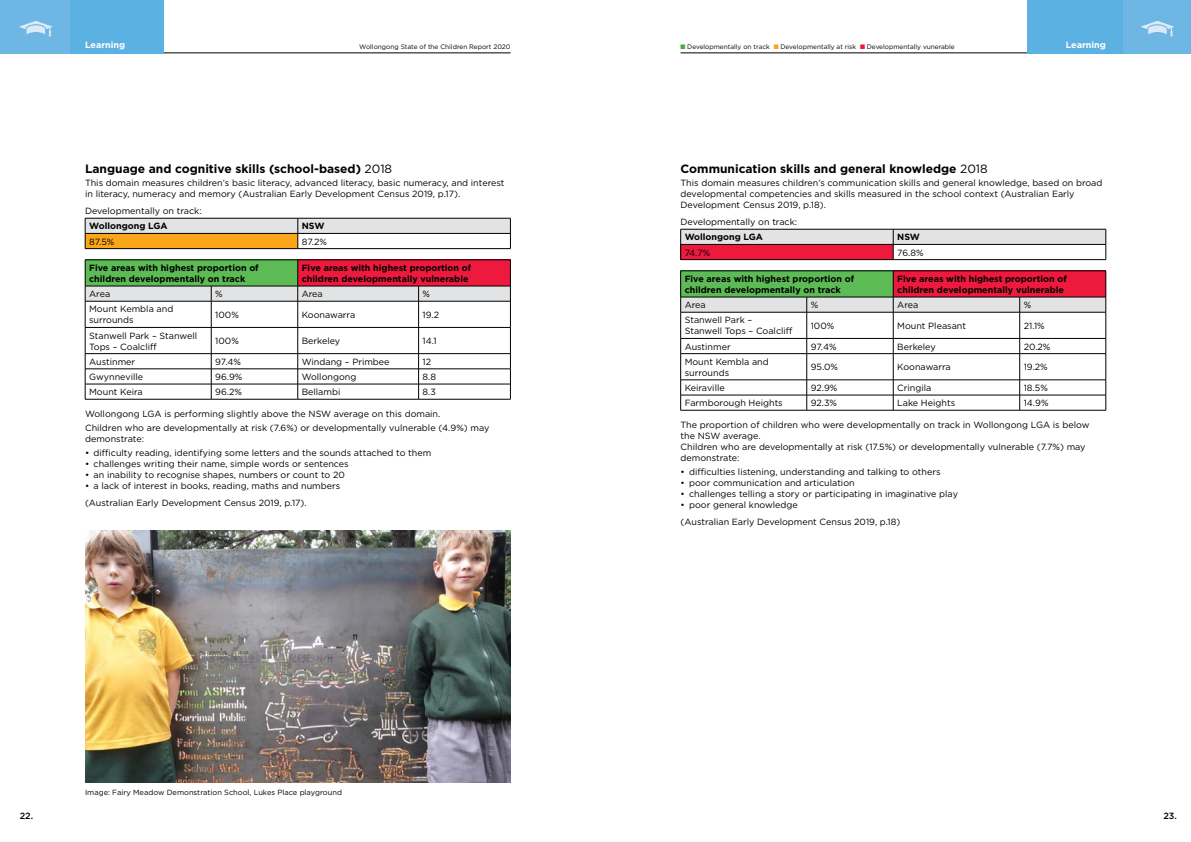
<style>
.page{position:relative;width:1191px;height:842px;background:#fff}
.page>*{position:absolute;margin:0;border:0;box-sizing:border-box;transform-origin:0 0}
.t1{font:700 12px "Gotham";color:#000}
.t2{font:9px/11px "Gotham";color:#000}
.t3{font:700 9px/11px "Gotham";color:#000}
.t4{font:700 9px "Gotham";color:#fff}
.t5{font:500 9px "Gotham";color:#000}
.t6{font:7.5px "Gotham";color:#000}
.t7{font:6.5px "Gotham";color:#000}
.s1{color:#49aa42}
.s2{color:#faa61a}
.s3{color:#ed1a3d}
.s4{font-weight:400}
</style>
<div class="page">
<svg style="left:85px;top:218px;width:426px;height:30px"></svg>
<hr style="left:85px;top:248px;width:213px;height:1px;background:#000">
<hr style="left:298px;top:248px;width:212px;height:1px;background:#000">
<svg style="left:85px;top:260px;width:426px;height:139px"></svg>
<hr style="left:85px;top:399px;width:126px;height:1px;background:#000">
<hr style="left:211px;top:399px;width:87px;height:1px;background:#000">
<hr style="left:298px;top:399px;width:120px;height:1px;background:#000">
<hr style="left:418px;top:399px;width:92px;height:1px;background:#000">
<svg style="left:680px;top:229px;width:426px;height:30px"></svg>
<hr style="left:680px;top:259px;width:213px;height:1px;background:#000">
<hr style="left:893px;top:259px;width:213px;height:1px;background:#000">
<svg style="left:680px;top:271px;width:426px;height:139px"></svg>
<hr style="left:680px;top:410px;width:126px;height:1px;background:#000">
<hr style="left:806px;top:410px;width:87px;height:1px;background:#000">
<hr style="left:893px;top:410px;width:126px;height:1px;background:#000">
<hr style="left:1019px;top:410px;width:87px;height:1px;background:#000">
<hr style="left:85px;top:53px;width:425px;height:1px;background:#000">
<hr style="left:680px;top:53px;width:426px;height:1px;background:#000">
<div style="left:0;top:0;width:163px;height:53px;background:#5cb1e3"></div>
<div style="left:0;top:0;width:69px;height:53px;background:#6eb7e5"></div>
<svg style="left:19px;top:21px;width:33px;height:15px"></svg>
<div style="left:1027px;top:0;width:164px;height:53px;background:#5cb1e3"></div>
<div style="left:1123px;top:0;width:68px;height:53px;background:#6eb7e5"></div>
<svg style="left:1141px;top:21px;width:33px;height:15px"></svg>
<img style="left:85px;top:530px;width:425px;height:252px">
<p class="t4" style="left:85px;top:39px;width:42px">Learning</p>
<p class="t4" style="left:1065px;top:39px;width:42px">Learning</p>
<p class="t7" style="left:680px;top:42px;width:276px"><span class="s1">■</span> Developmentally on track <span class="s2">■</span> Developmentally at risk <span class="s3">■</span> Developmentally vunerable</p>
<p class="t7" style="left:359px;top:43px;width:153px">Wollongong State of the Children Report 2020</p>
<h1 class="t1" style="left:85px;top:160px;width:309px">Language and cognitive skills (school-based) <span class="s4">2018</span></h1>
<p class="t2" style="left:85px;top:178px;width:421px">This domain measures children’s basic literacy, advanced literacy, basic numeracy, and interest in literacy, numeracy and memory (Australian Early Development Census 2019, p.17).</p>
<p class="t2" style="left:85px;top:205px;width:118px">Developmentally on track:</p>
<p class="t3" style="left:89px;top:221px;width:80px">Wollongong LGA</p>
<p class="t3" style="left:302px;top:221px;width:24px">NSW</p>
<p class="t2" style="left:89px;top:236px;width:27px">87.5%</p>
<p class="t2" style="left:302px;top:236px;width:27px">87.2%</p>
<p class="t3" style="left:89px;top:262px;width:171px">Five areas with highest proportion of children developmentally on track</p>
<p class="t3" style="left:302px;top:262px;width:171px">Five areas with highest proportion of children developmentally vulnerable</p>
<p class="t2" style="left:89px;top:288px;width:23px">Area</p>
<p class="t2" style="left:215px;top:288px;width:9px">%</p>
<p class="t2" style="left:302px;top:288px;width:23px">Area</p>
<p class="t2" style="left:422px;top:288px;width:9px">%</p>
<p class="t2" style="left:89px;top:304px;width:86px">Mount Kembla and surrounds</p>
<p class="t2" style="left:215px;top:309px;width:25px">100%</p>
<p class="t2" style="left:302px;top:309px;width:55px">Koonawarra</p>
<p class="t2" style="left:422px;top:309px;width:18px">19.2</p>
<p class="t2" style="left:89px;top:330px;width:109px">Stanwell Park – Stanwell<br>Tops – Coalcliff</p>
<p class="t2" style="left:215px;top:335px;width:25px">100%</p>
<p class="t2" style="left:302px;top:335px;width:40px">Berkeley</p>
<p class="t2" style="left:422px;top:335px;width:16px">14.1</p>
<p class="t2" style="left:89px;top:356px;width:48px">Austinmer</p>
<p class="t2" style="left:215px;top:356px;width:27px">97.4%</p>
<p class="t2" style="left:302px;top:356px;width:89px">Windang – Primbee</p>
<p class="t2" style="left:422px;top:356px;width:10px">12</p>
<p class="t2" style="left:89px;top:371px;width:55px">Gwynneville</p>
<p class="t2" style="left:215px;top:371px;width:29px">96.9%</p>
<p class="t2" style="left:302px;top:371px;width:56px">Wollongong</p>
<p class="t2" style="left:422px;top:371px;width:15px">8.8</p>
<p class="t2" style="left:89px;top:386px;width:55px">Mount Keira</p>
<p class="t2" style="left:215px;top:386px;width:28px">96.2%</p>
<p class="t2" style="left:302px;top:386px;width:40px">Bellambi</p>
<p class="t2" style="left:422px;top:386px;width:15px">8.3</p>
<p class="t2" style="left:85px;top:407px;width:406px;line-height:13.8px">Wollongong LGA is performing slightly above the NSW average on this domain.<br>Children who are developmentally at risk (7.6%) or developmentally vulnerable (4.9%) may</p>
<p class="t2" style="left:85px;top:433px;width:60px">demonstrate:</p>
<p class="t2" style="left:85px;top:447px;width:348px">• difficulty reading, identifying some letters and the sounds attached to them</p>
<p class="t2" style="left:85px;top:458px;width:265px">• challenges writing their name, simple words or sentences</p>
<p class="t2" style="left:85px;top:469px;width:261px">• an inability to recognise shapes, numbers or count to 20</p>
<p class="t2" style="left:85px;top:477px;width:257px;line-height:16.7px">• a lack of interest in books, reading, maths and numbers (Australian Early Development Census 2019, p.17).</p>
<h1 class="t1" style="left:680px;top:160px;width:309px">Communication skills and general knowledge <span class="s4">2018</span></h1>
<p class="t2" style="left:680px;top:178px;width:423px">This domain measures children’s communication skills and general knowledge, based on broad developmental competencies and skills measured in the school context (Australian Early<br>Development Census 2019, p.18).</p>
<p class="t2" style="left:680px;top:216px;width:118px">Developmentally on track:</p>
<p class="t3" style="left:684px;top:232px;width:80px">Wollongong LGA</p>
<p class="t3" style="left:897px;top:232px;width:24px">NSW</p>
<p class="t2" style="left:684px;top:247px;width:27px">74.7%</p>
<p class="t2" style="left:897px;top:247px;width:28px">76.8%</p>
<p class="t3" style="left:684px;top:273px;width:171px">Five areas with highest proportion of children developmentally on track</p>
<p class="t3" style="left:897px;top:273px;width:171px">Five areas with highest proportion of children developmentally vulnerable</p>
<p class="t2" style="left:684px;top:299px;width:23px">Area</p>
<p class="t2" style="left:810px;top:299px;width:9px">%</p>
<p class="t2" style="left:897px;top:299px;width:23px">Area</p>
<p class="t2" style="left:1023px;top:299px;width:9px">%</p>
<p class="t2" style="left:684px;top:315px;width:109px">Stanwell Park –<br>Stanwell Tops – Coalcliff</p>
<p class="t2" style="left:810px;top:320px;width:25px">100%</p>
<p class="t2" style="left:897px;top:320px;width:70px">Mount Pleasant</p>
<p class="t2" style="left:1023px;top:320px;width:23px">21.1%</p>
<p class="t2" style="left:684px;top:341px;width:48px">Austinmer</p>
<p class="t2" style="left:810px;top:341px;width:27px">97.4%</p>
<p class="t2" style="left:897px;top:341px;width:40px">Berkeley</p>
<p class="t2" style="left:1023px;top:341px;width:28px">20.2%</p>
<p class="t2" style="left:684px;top:356px;width:86px">Mount Kembla and surrounds</p>
<p class="t2" style="left:810px;top:361px;width:29px">95.0%</p>
<p class="t2" style="left:897px;top:361px;width:55px">Koonawarra</p>
<p class="t2" style="left:1023px;top:361px;width:26px">19.2%</p>
<p class="t2" style="left:684px;top:382px;width:42px">Keiraville</p>
<p class="t2" style="left:810px;top:382px;width:28px">92.9%</p>
<p class="t2" style="left:897px;top:382px;width:36px">Cringila</p>
<p class="t2" style="left:1023px;top:382px;width:26px">18.5%</p>
<p class="t2" style="left:684px;top:397px;width:100px">Farmborough Heights</p>
<p class="t2" style="left:810px;top:397px;width:28px">92.3%</p>
<p class="t2" style="left:897px;top:397px;width:59px">Lake Heights</p>
<p class="t2" style="left:1023px;top:397px;width:26px">14.9%</p>
<p class="t2" style="left:680px;top:419px;width:410px">The proportion of children who were developmentally on track in Wollongong LGA is below the NSW average.<br>Children who are developmentally at risk (17.5%) or developmentally vulnerable (7.7%) may demonstrate:</p>
<p class="t2" style="left:680px;top:466px;width:261px">• difficulties listening, understanding and talking to others</p>
<p class="t2" style="left:680px;top:477px;width:176px">• poor communication and articulation</p>
<p class="t2" style="left:680px;top:488px;width:279px">• challenges telling a story or participating in imaginative play</p>
<p class="t2" style="left:680px;top:496px;width:221px;line-height:16.7px">• poor general knowledge<br>(Australian Early Development Census 2019, p.18)</p>
<p class="t5" style="left:20px;top:810px;width:15px">22.</p>
<p class="t6" style="left:85px;top:787px;width:258px">Image: Fairy Meadow Demonstration School, Lukes Place playground</p>
<p class="t5" style="left:1163px;top:810px;width:15px">23.</p>
</div>
